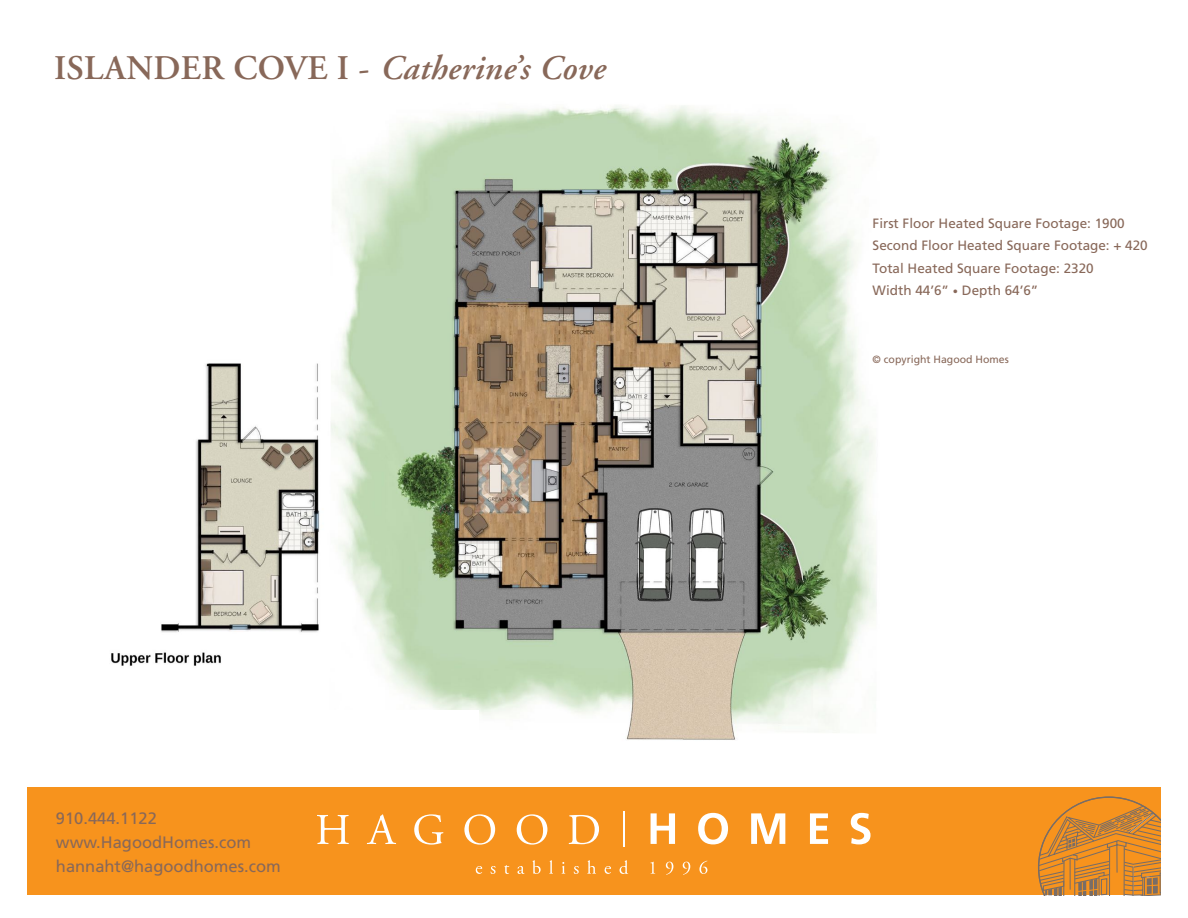
<style>
.page{position:relative;width:1188px;height:918px;background:#fff}
.page>*{position:absolute;margin:0;border:0;box-sizing:border-box;transform-origin:0 0}
.t1{font:italic 600 34.5px "Adobe Garamond";letter-spacing:.01em;color:#886859}
.t2{font:16.5px/24px "Frutiger";color:#886859}
.t3{font:13.5px/22.5px "Frutiger";color:#886859}
.t4{font:10.5px "Frutiger";color:#886859}
.s1{font-style:normal}
.s2{font-size:10.5px}
</style>
<div class="page">
<img style="left:111px;top:105px;width:766px;height:635px">
<div style="left:27px;top:787px;width:1134px;height:108px;background:#f7931d"></div>
<svg style="left:1038px;top:796px;width:123px;height:99px"></svg>
<svg style="left:317px;top:815px;width:32px;height:29px"></svg>
<svg style="left:367px;top:814px;width:29px;height:30px"></svg>
<svg style="left:414px;top:814px;width:29px;height:31px"></svg>
<svg style="left:464px;top:814px;width:31px;height:31px"></svg>
<svg style="left:517px;top:814px;width:30px;height:31px"></svg>
<svg style="left:569px;top:815px;width:30px;height:29px"></svg>
<svg style="left:651px;top:813px;width:24px;height:31px"></svg>
<svg style="left:698px;top:813px;width:30px;height:31px"></svg>
<svg style="left:751px;top:813px;width:34px;height:31px"></svg>
<svg style="left:810px;top:813px;width:18px;height:31px"></svg>
<svg style="left:851px;top:813px;width:20px;height:31px"></svg>
<hr style="left:624px;top:811px;width:1px;height:36px;background:#fff">
<svg style="left:476px;top:866px;width:6px;height:8px"></svg>
<svg style="left:491px;top:866px;width:5px;height:8px"></svg>
<svg style="left:504px;top:865px;width:5px;height:9px"></svg>
<svg style="left:517px;top:866px;width:8px;height:8px"></svg>
<svg style="left:533px;top:860px;width:8px;height:14px"></svg>
<svg style="left:549px;top:860px;width:4px;height:14px"></svg>
<svg style="left:562px;top:862px;width:3px;height:12px"></svg>
<svg style="left:574px;top:866px;width:5px;height:8px"></svg>
<svg style="left:587px;top:860px;width:9px;height:14px"></svg>
<svg style="left:605px;top:866px;width:6px;height:8px"></svg>
<svg style="left:620px;top:860px;width:8px;height:14px"></svg>
<svg style="left:650px;top:862px;width:5px;height:12px"></svg>
<svg style="left:666px;top:862px;width:7px;height:13px"></svg>
<svg style="left:683px;top:862px;width:7px;height:13px"></svg>
<svg style="left:699px;top:861px;width:8px;height:13px"></svg>
<div style="left:68px;top:710px;width:411px;height:53px;background:#fff"></div>
<h1 class="t1" style="left:54px;top:49px;width:552px"><span class="s1">ISLANDER COVE I -</span> Catherine’s Cove</h1>
<p class="t2" style="left:56px;top:807px;width:226px">910.444.1122 www.HagoodHomes.com hannaht@hagoodhomes.com</p>
<p class="t3" style="left:873px;top:212px;width:277px">First Floor Heated Square Footage: 1900<br>Second Floor Heated Square Footage: + 420<br>Total Heated Square Footage: 2320<br>Width 44’6” <span class="s2">•</span> Depth 64’6”</p>
<p class="t4" style="left:873px;top:353px;width:138px">© copyright Hagood Homes</p>
</div>
